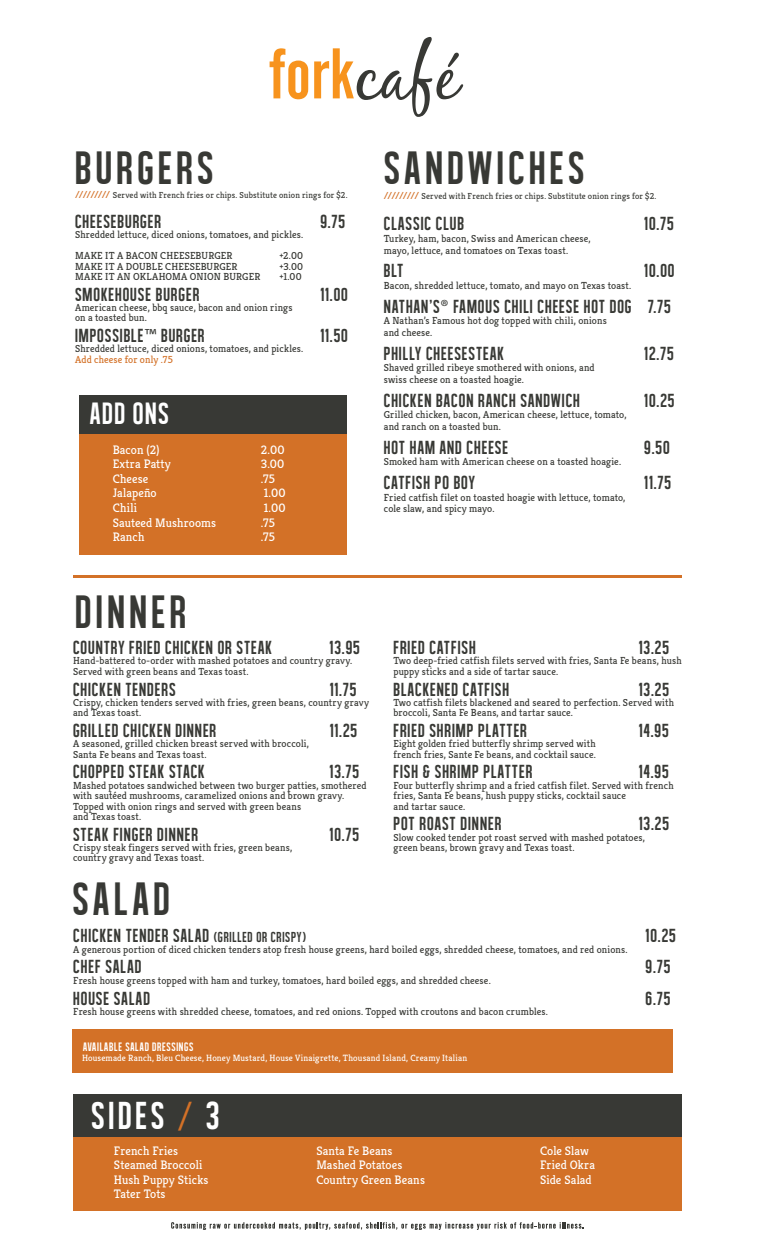
<style>
.page{position:relative;width:765px;height:1260px;background:#fff}
.page>*{position:absolute;margin:0;border:0;box-sizing:border-box;transform-origin:0 0}
.t1{font:47.75px "Alegre Sans";letter-spacing:.095em;color:#383935}
.t2{font:39.75px "Alegre Sans";letter-spacing:.095em;color:#fff}
.t3{font:31.38px "Alegre Sans";letter-spacing:.045em;color:#fff}
.t4{font:19.25px "Alegre Sans";letter-spacing:.05em;color:#383935}
.t5{font:12.5px "Alegre Sans";letter-spacing:.06em;color:#fff}
.t6{font:12.38px/14.5px "Kreon";letter-spacing:.01em;color:#fff}
.t7{font:10.25px/10.4px "Kreon";letter-spacing:.015em;color:#383935}
.t8{font:10.25px "Kreon";letter-spacing:.01em;color:#d37127}
.t9{font:9.12px "Kreon";letter-spacing:.02em;color:#fff}
.t10{font:8.75px "Kreon";letter-spacing:.02em;color:#383935}
.s1{font-size:10.25px;color:#d37127}
.s2{font-family:"Myriad Pro"}
.s3{font-size:14.75px}
.s4{font-family:"Myriad Pro";color:#d37127}
</style>
<div class="page">
<div style="left:79px;top:396px;width:268px;height:159px;background:#d37127"></div>
<div style="left:72px;top:1029px;width:601px;height:44px;background:#d37127"></div>
<hr style="left:74px;top:575px;width:608px;height:3px;background:#d37127">
<div style="left:79px;top:395px;width:268px;height:38px;background:#383935"></div>
<div style="left:74px;top:1095px;width:608px;height:115px;background:#d37127"></div>
<div style="left:74px;top:1094px;width:608px;height:43px;background:#383935"></div>
<svg style="left:171px;top:1222px;width:413px;height:8px"></svg>
<svg style="left:270px;top:48px;width:38px;height:51px"></svg>
<svg style="left:314px;top:37px;width:149px;height:80px"></svg>
<h1 class="t1" style="left:75px;top:143px;width:140px">BURGERS</h1>
<p class="t10" style="left:75px;top:190px;width:274px"><span class="s1">/////////</span> Served with French fries or chips. Substitute onion rings for $2.</p>
<h3 class="t4" style="left:75px;top:211px;width:87px">CHEESEBURGER</h3>
<h3 class="t4" style="left:320px;top:211px;width:26px">9.75</h3>
<p class="t7" style="left:75px;top:225px;width:230px;line-height:20.8px">Shredded lettuce, diced onions, tomatoes, and pickles.<br>MAKE IT A BACON CHEESEBURGER</p>
<p class="t7" style="left:279px;top:251px;width:25px">+2.00</p>
<p class="t7" style="left:75px;top:261px;width:164px">MAKE IT A DOUBLE CHEESEBURGER</p>
<p class="t7" style="left:279px;top:261px;width:25px">+3.00</p>
<p class="t7" style="left:75px;top:271px;width:187px">MAKE IT AN OKLAHOMA ONION BURGER</p>
<p class="t7" style="left:279px;top:271px;width:24px">+1.00</p>
<h3 class="t4" style="left:75px;top:284px;width:126px">SMOKEHOUSE BURGER</h3>
<h3 class="t4" style="left:320px;top:284px;width:29px">11.00</h3>
<p class="t7" style="left:75px;top:302px;width:219px">American cheese, bbq sauce, bacon and onion rings on a toasted bun.</p>
<h3 class="t4" style="left:75px;top:325px;width:131px">IMPOSSIBLE<span class="s2">™</span> BURGER</h3>
<h3 class="t4" style="left:320px;top:325px;width:29px">11.50</h3>
<p class="t7" style="left:75px;top:344px;width:230px">Shredded lettuce, diced onions, tomatoes, and pickles.</p>
<p class="t8" style="left:75px;top:353px;width:99px">Add cheese for only .75</p>
<h3 class="t3" style="left:90px;top:397px;width:80px">ADD ONS</h3>
<p class="t6" style="left:113px;top:442px;width:48px">Bacon (2)</p>
<p class="t6" style="left:261px;top:442px;width:25px">2.00</p>
<p class="t6" style="left:113px;top:457px;width:60px">Extra Patty</p>
<p class="t6" style="left:261px;top:457px;width:25px">3.00</p>
<p class="t6" style="left:113px;top:472px;width:37px">Cheese</p>
<p class="t6" style="left:261px;top:472px;width:16px">.75</p>
<p class="t6" style="left:113px;top:486px;width:45px">Jalapeño</p>
<p class="t6" style="left:264px;top:486px;width:23px">1.00</p>
<p class="t6" style="left:113px;top:501px;width:26px">Chili</p>
<p class="t6" style="left:264px;top:501px;width:23px">1.00</p>
<p class="t6" style="left:113px;top:515px;width:105px">Sauteed Mushrooms</p>
<p class="t6" style="left:261px;top:515px;width:16px">.75</p>
<p class="t6" style="left:113px;top:530px;width:33px">Ranch</p>
<p class="t6" style="left:261px;top:530px;width:16px">.75</p>
<h1 class="t1" style="left:384px;top:143px;width:202px">SANDWICHES</h1>
<p class="t10" style="left:384px;top:191px;width:274px"><span class="s1">/////////</span> Served with French fries or chips. Substitute onion rings for $2.</p>
<h3 class="t4" style="left:384px;top:213px;width:82px">CLASSIC CLUB</h3>
<h3 class="t4" style="left:644px;top:213px;width:31px">10.75</h3>
<p class="t7" style="left:384px;top:233px;width:209px;line-height:11.8px">Turkey, ham, bacon, Swiss and American cheese, mayo, lettuce, and tomatoes on Texas toast.</p>
<h3 class="t4" style="left:384px;top:260px;width:21px">BLT</h3>
<h3 class="t4" style="left:644px;top:260px;width:32px">10.00</h3>
<p class="t7" style="left:384px;top:280px;width:249px">Bacon, shredded lettuce, tomato, and mayo on Texas toast.</p>
<h3 class="t4" style="left:384px;top:296px;width:288px">NATHAN’S<span class="s2">®</span> FAMOUS CHILI CHEESE HOT DOG 7.75</h3>
<p class="t7" style="left:384px;top:315px;width:224px;line-height:11.8px">A Nathan’s Famous hot dog topped with chili, onions and cheese.</p>
<h3 class="t4" style="left:384px;top:343px;width:122px">PHILLY CHEESESTEAK</h3>
<h3 class="t4" style="left:644px;top:343px;width:31px">12.75</h3>
<p class="t7" style="left:384px;top:362px;width:212px;line-height:11.8px">Shaved grilled ribeye smothered with onions, and swiss cheese on a toasted hoagie.</p>
<h3 class="t4" style="left:384px;top:390px;width:197px">CHICKEN BACON RANCH SANDWICH</h3>
<h3 class="t4" style="left:644px;top:390px;width:32px">10.25</h3>
<p class="t7" style="left:384px;top:409px;width:244px;line-height:11.8px">Grilled chicken, bacon, American cheese, lettuce, tomato, and ranch on a toasted bun.</p>
<h3 class="t4" style="left:384px;top:437px;width:126px">HOT HAM AND CHEESE</h3>
<h3 class="t4" style="left:644px;top:437px;width:27px">9.50</h3>
<p class="t7" style="left:384px;top:457px;width:239px">Smoked ham with American cheese on a toasted hoagie.</p>
<h3 class="t4" style="left:384px;top:472px;width:93px">CATFISH PO BOY</h3>
<h3 class="t4" style="left:644px;top:472px;width:28px">11.75</h3>
<p class="t7" style="left:384px;top:491px;width:243px;line-height:11.8px">Fried catfish filet on toasted hoagie with lettuce, tomato, cole slaw, and spicy mayo.</p>
<h1 class="t1" style="left:75px;top:586px;width:112px">DINNER</h1>
<h3 class="t4" style="left:73px;top:637px;width:201px">COUNTRY FRIED CHICKEN OR STEAK</h3>
<h3 class="t4" style="left:330px;top:637px;width:32px">13.95</h3>
<p class="t7" style="left:73px;top:656px;width:281px">Hand-battered to-order with mashed potatoes and country gravy.<br>Served with green beans and Texas toast.</p>
<h3 class="t4" style="left:73px;top:679px;width:104px">CHICKEN TENDERS</h3>
<h3 class="t4" style="left:330px;top:679px;width:28px">11.75</h3>
<p class="t7" style="left:73px;top:697px;width:297px">Crispy, chicken tenders served with fries, green beans, country gravy and Texas toast.</p>
<h3 class="t4" style="left:73px;top:720px;width:145px">GRILLED CHICKEN DINNER</h3>
<h3 class="t4" style="left:330px;top:720px;width:29px">11.25</h3>
<p class="t7" style="left:73px;top:739px;width:238px">A seasoned, grilled chicken breast served with broccoli,<br>Santa Fe beans and Texas toast.</p>
<h3 class="t4" style="left:73px;top:762px;width:133px">CHOPPED STEAK STACK</h3>
<h3 class="t4" style="left:330px;top:762px;width:31px">13.75</h3>
<p class="t7" style="left:73px;top:780px;width:295px">Mashed potatoes sandwiched between two burger patties, smothered with sautéed mushrooms, caramelized onions and brown gravy.<br>Topped with onion rings and served with green beans<br>and Texas toast.</p>
<h3 class="t4" style="left:73px;top:824px;width:126px">STEAK FINGER DINNER</h3>
<h3 class="t4" style="left:330px;top:824px;width:31px">10.75</h3>
<p class="t7" style="left:73px;top:842px;width:221px">Crispy steak fingers served with fries, green beans, country gravy and Texas toast.</p>
<h1 class="t1" style="left:72px;top:873px;width:99px">SALAD</h1>
<h3 class="t4" style="left:393px;top:637px;width:84px">FRIED CATFISH</h3>
<h3 class="t4" style="left:639px;top:637px;width:32px">13.25</h3>
<p class="t7" style="left:393px;top:656px;width:290px">Two deep-fried catfish filets served with fries, Santa Fe beans, hush puppy sticks and a side of tartar sauce.</p>
<h3 class="t4" style="left:393px;top:679px;width:117px">BLACKENED CATFISH</h3>
<h3 class="t4" style="left:639px;top:679px;width:32px">13.25</h3>
<p class="t7" style="left:393px;top:697px;width:282px">Two catfish filets blackened and seared to perfection. Served with broccoli, Santa Fe Beans, and tartar sauce.</p>
<h3 class="t4" style="left:393px;top:720px;width:135px">FRIED SHRIMP PLATTER</h3>
<h3 class="t4" style="left:639px;top:720px;width:32px">14.95</h3>
<p class="t7" style="left:393px;top:739px;width:204px">Eight golden fried butterfly shrimp served with french fries, Sante Fe beans, and cocktail sauce.</p>
<h3 class="t4" style="left:393px;top:762px;width:140px">FISH &amp; SHRIMP PLATTER</h3>
<h3 class="t4" style="left:639px;top:762px;width:32px">14.95</h3>
<p class="t7" style="left:393px;top:780px;width:282px">Four butterfly shrimp and a fried catfish filet. Served with french fries, Santa Fe beans, hush puppy sticks, cocktail sauce<br>and tartar sauce.</p>
<h3 class="t4" style="left:393px;top:813px;width:109px">POT ROAST DINNER</h3>
<h3 class="t4" style="left:639px;top:813px;width:32px">13.25</h3>
<p class="t7" style="left:393px;top:832px;width:253px">Slow cooked tender pot roast served with mashed potatoes, green beans, brown gravy and Texas toast.</p>
<h3 class="t4" style="left:73px;top:925px;width:234px">CHICKEN TENDER SALAD <span class="s3">(GRILLED OR CRISPY)</span></h3>
<h3 class="t4" style="left:646px;top:925px;width:32px">10.25</h3>
<p class="t7" style="left:73px;top:944px;width:556px">A generous portion of diced chicken tenders atop fresh house greens, hard boiled eggs, shredded cheese, tomatoes, and red onions.</p>
<h3 class="t4" style="left:73px;top:957px;width:70px">CHEF SALAD</h3>
<h3 class="t4" style="left:646px;top:957px;width:26px">9.75</h3>
<p class="t7" style="left:73px;top:975px;width:419px">Fresh house greens topped with ham and turkey, tomatoes, hard boiled eggs, and shredded cheese.</p>
<h3 class="t4" style="left:73px;top:988px;width:78px">HOUSE SALAD</h3>
<h3 class="t4" style="left:646px;top:988px;width:26px">6.75</h3>
<p class="t7" style="left:73px;top:1006px;width:476px">Fresh house greens with shredded cheese, tomatoes, and red onions. Topped with croutons and bacon crumbles.</p>
<p class="t5" style="left:83px;top:1040px;width:112px">AVAILABLE SALAD DRESSINGS</p>
<p class="t9" style="left:82px;top:1052px;width:387px">Housemade Ranch, Bleu Cheese, Honey Mustard, House Vinaigrette, Thousand Island, Creamy Italian</p>
<h2 class="t2" style="left:91px;top:1094px;width:130px">SIDES <span class="s4">/</span> 3</h2>
<p class="t6" style="left:114px;top:1143px;width:96px">French Fries<br>Steamed Broccoli<br>Hush Puppy Sticks<br>Tater Tots</p>
<p class="t6" style="left:316px;top:1143px;width:110px">Santa Fe Beans<br>Mashed Potatoes<br>Country Green Beans</p>
<p class="t6" style="left:540px;top:1143px;width:56px">Cole Slaw<br>Fried Okra<br>Side Salad</p>
</div>
